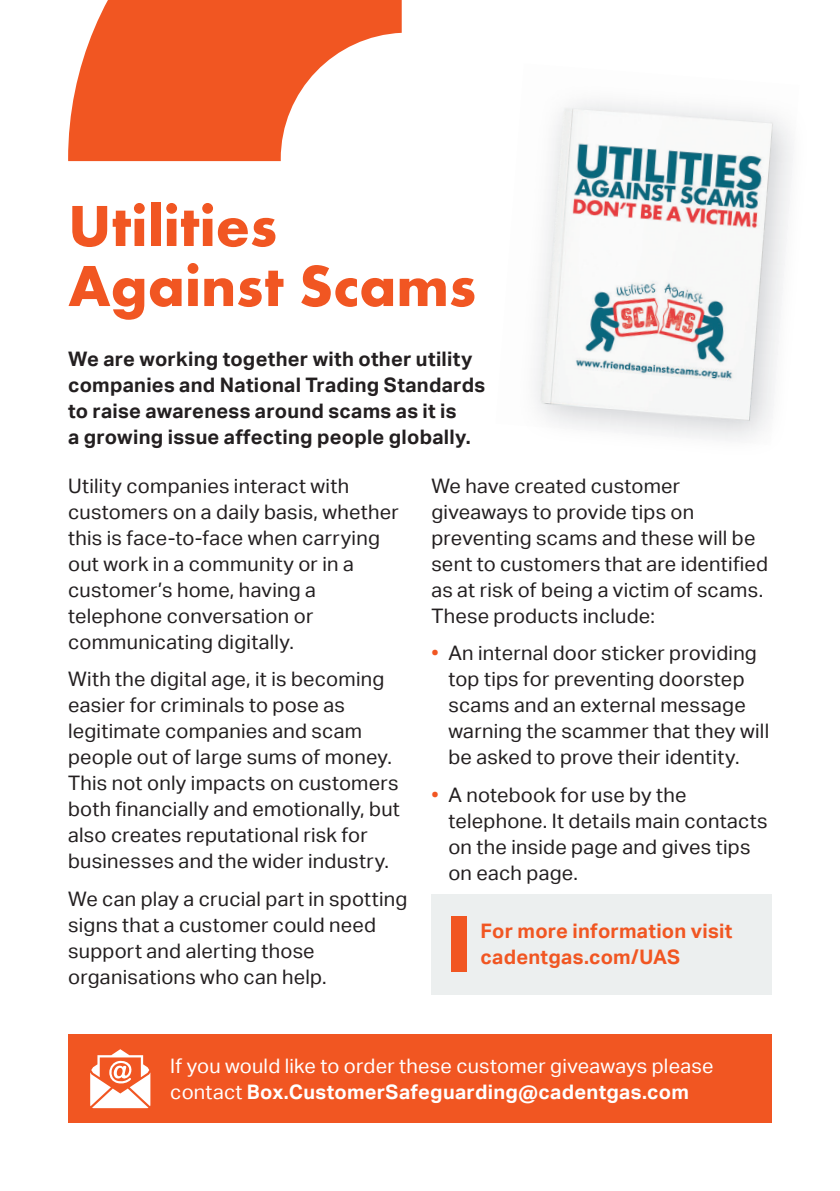
<style>
.page{position:relative;width:840px;height:1191px;background:#fff}
.page>*{position:absolute;margin:0;border:0;box-sizing:border-box;transform-origin:0 0}
.t1{font:700 60px/60px "Futura EFTU";color:#f15622}
.t2{font:20px/26px "Aktiv Grotesk";letter-spacing:.015em;color:#231f20}
.t3{font:700 20px/26px "Aktiv Grotesk";letter-spacing:.015em;color:#231f20}
.t4{font:20px/26px "Aktiv Grotesk";letter-spacing:.01em;color:#fff}
.t5{font:700 20px/26px "Aktiv Grotesk";letter-spacing:.01em;color:#f15622}
.s1{color:#f15622}
.s2{font-weight:700}
</style>
<div class="page">
<hr style="left:839px;top:0;width:1px;height:1191px;background:#ecefef">
<div style="left:68px;top:1034px;width:703px;height:89px;background:#f15622"></div>
<div style="left:431px;top:894px;width:340px;height:101px;background:#ecefef"></div>
<div style="left:450px;top:917px;width:16px;height:55px;background:#f15622"></div>
<img style="left:535px;top:101px;width:258px;height:339px">
<svg style="left:90px;top:1049px;width:60px;height:59px"></svg>
<svg style="left:68px;top:0;width:333px;height:161px;fill:#f15622"></svg>
<h1 class="t1" style="left:68px;top:196px;width:409px">Utilities<br>Against Scams</h1>
<p class="t3" style="left:68px;top:346px;width:418px">We are working together with other utility companies and National Trading Standards to raise awareness around scams as it is<br>a growing issue affecting people globally.</p>
<p class="t2" style="left:68px;top:473px;width:332px">Utility companies interact with customers on a daily basis, whether this is face-to-face when carrying out work in a community or in a customer’s home, having a telephone conversation or communicating digitally.</p>
<p class="t2" style="left:68px;top:666px;width:333px">With the digital age, it is becoming easier for criminals to pose as legitimate companies and scam people out of large sums of money.<br>This not only impacts on customers both financially and emotionally, but also creates reputational risk for businesses and the wider industry.</p>
<p class="t2" style="left:68px;top:885px;width:340px">We can play a crucial part in spotting signs that a customer could need support and alerting those organisations who can help.</p>
<p class="t2" style="left:431px;top:473px;width:338px">We have created customer giveaways to provide tips on preventing scams and these will be sent to customers that are identified as at risk of being a victim of scams.<br>These products include:</p>
<p class="t2" style="left:448px;top:640px;width:322px;text-indent:-17px"><span class="s1">•</span> An internal door sticker providing top tips for preventing doorstep scams and an external message warning the scammer that they will be asked to prove their identity.</p>
<p class="t2" style="left:448px;top:781px;width:320px;text-indent:-17px"><span class="s1">•</span> A notebook for use by the telephone. It details main contacts on the inside page and gives tips on each page.</p>
<p class="t5" style="left:480px;top:917px;width:253px">For more information visit cadentgas.com/UAS</p>
<p class="t4" style="left:170px;top:1052px;width:544px">If you would like to order these customer giveaways please contact <span class="s2">Box.CustomerSafeguarding@cadentgas.com</span></p>
</div>
